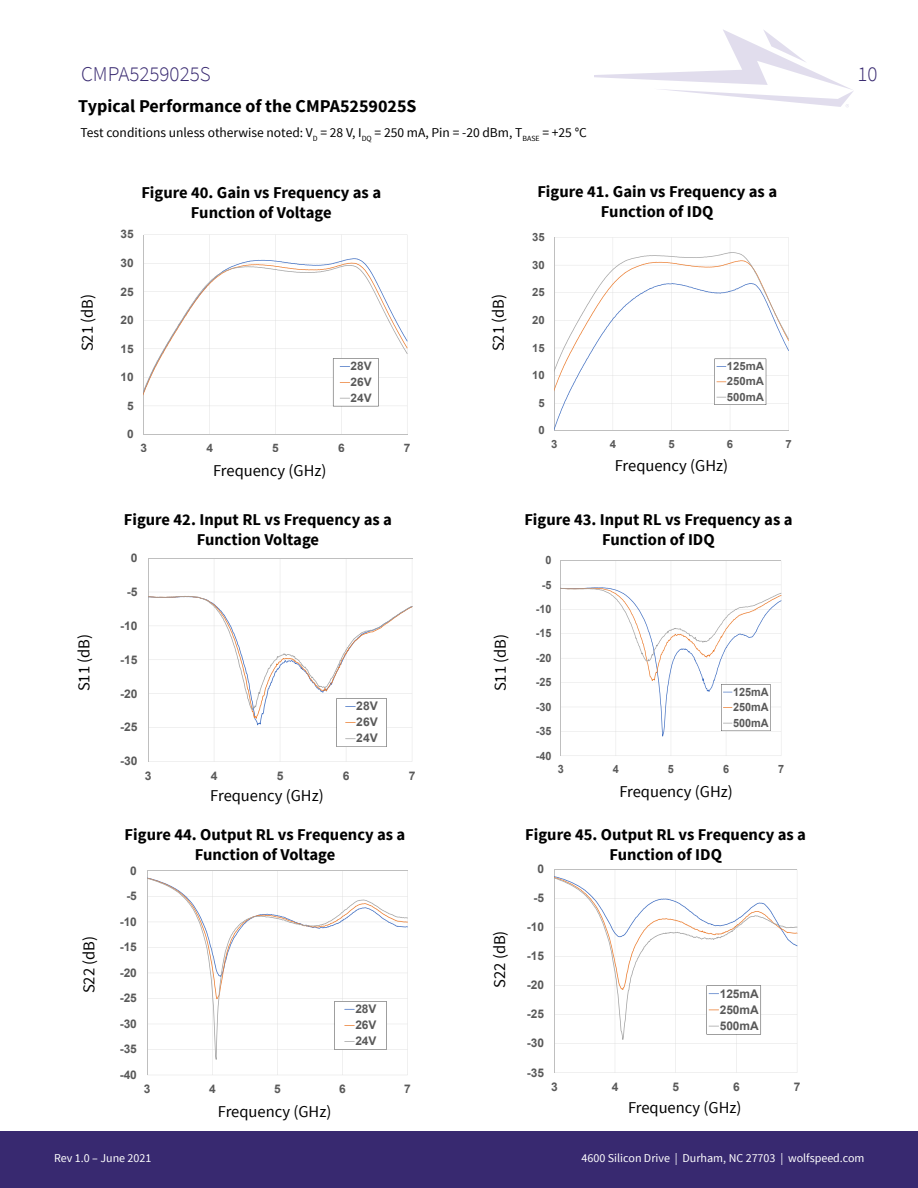
<style>
.page{position:relative;width:918px;height:1188px;background:#fff}
.page>*{position:absolute;margin:0;border:0;box-sizing:border-box;transform-origin:0 0}
.t1{font:300 21px "Source Sans Pro";color:#382970}
.t2{font:700 18px "Source Sans Pro";color:#000}
.t3{font:700 16.5px/19.8px "Source Sans Pro";color:#000;text-align:center}
.t4{font:16.5px "Source Sans Pro";color:#000}
.t5{font:13.5px "Source Sans Pro";color:#000}
.t6{font:12px "Source Sans Pro";color:#fff}
.t7{font:700 12px/16.2px "Arial";color:#595959;text-align:justify}
.t8{font:700 11.85px/16px "Arial";color:#595959;text-align:justify}
.t9{font:700 11.7px/15.8px "Arial";color:#595959;text-align:justify}
.t10{font:700 11.4px/15.5px "Arial";color:#595959;text-align:justify;scale:.95 1}
.t11{font:700 11.25px/15.3px "Arial";color:#595959;text-align:justify}
</style>
<div class="page">
<svg style="left:594px;top:29px;width:259px;height:78px"></svg>
<div style="left:0;top:1131px;width:918px;height:57px;background:#382970"></div>
<svg style="left:148px;top:558px;width:265px;height:204px"></svg>
<svg style="left:554px;top:237px;width:235px;height:194px"></svg>
<svg style="left:560px;top:560px;width:222px;height:196px"></svg>
<svg style="left:147px;top:870px;width:261px;height:205px"></svg>
<svg style="left:554px;top:869px;width:244px;height:204px"></svg>
<svg style="left:143px;top:234px;width:265px;height:201px"></svg>
<p class="t1" style="left:81px;top:61px;width:131px">CMPA5259025S</p>
<p class="t1" style="left:857px;top:66px;width:22px">10</p>
<p class="t2" style="left:78px;top:99px;width:340px">Typical Performance of the CMPA5259025S</p>
<p class="t5" style="left:80px;top:127px;width:508px">Test conditions unless otherwise noted: V<sub>D</sub> = 28 V, I<sub>DQ</sub> = 250 mA, Pin = -20 dBm, T<sub>BASE</sub> = +25 °C</p>
<p class="t4" style="left:81px;top:351px;width:59px;rotate:-90deg">S21 (dB)</p>
<p class="t4" style="left:77px;top:691px;width:59px;rotate:-90deg">S11 (dB)</p>
<p class="t4" style="left:82px;top:993px;width:59px;rotate:-90deg">S22 (dB)</p>
<p class="t9" style="left:120px;top:228px;width:15px">35</p>
<p class="t9" style="left:120px;top:256px;width:15px">30</p>
<p class="t9" style="left:120px;top:285px;width:15px">25</p>
<p class="t9" style="left:120px;top:313px;width:15px">20</p>
<p class="t9" style="left:120px;top:342px;width:15px">15</p>
<p class="t9" style="left:120px;top:370px;width:15px">10</p>
<p class="t9" style="left:127px;top:399px;width:8px">5</p>
<p class="t9" style="left:127px;top:427px;width:8px">0</p>
<p class="t3" style="left:141px;top:184px;width:241px">Figure 40. Gain vs Frequency as a<br>Function of Voltage</p>
<p class="t9" style="left:351px;top:359px;width:23px">28V 26V 24V</p>
<p class="t9" style="left:141px;top:441px;width:8px">3</p>
<p class="t9" style="left:206px;top:441px;width:8px">4</p>
<p class="t9" style="left:272px;top:441px;width:8px">5</p>
<p class="t9" style="left:338px;top:441px;width:8px">6</p>
<p class="t9" style="left:404px;top:441px;width:8px">7</p>
<p class="t4" style="left:213px;top:460px;width:115px">Frequency (GHz)</p>
<p class="t3" style="left:124px;top:511px;width:270px">Figure 42. Input RL vs Frequency as a<br>Function Voltage</p>
<p class="t8" style="left:131px;top:551px;width:8px">0</p>
<p class="t8" style="left:127px;top:585px;width:12px">-5</p>
<p class="t8" style="left:120px;top:619px;width:19px">-10</p>
<p class="t8" style="left:120px;top:653px;width:19px">-15</p>
<p class="t8" style="left:120px;top:686px;width:19px">-20</p>
<p class="t8" style="left:120px;top:720px;width:19px">-25</p>
<p class="t8" style="left:120px;top:754px;width:19px">-30</p>
<p class="t8" style="left:356px;top:699px;width:23px">28V 26V 24V</p>
<p class="t8" style="left:145px;top:768px;width:8px">3</p>
<p class="t8" style="left:211px;top:768px;width:8px">4</p>
<p class="t8" style="left:277px;top:768px;width:8px">5</p>
<p class="t8" style="left:343px;top:768px;width:8px">6</p>
<p class="t8" style="left:409px;top:768px;width:8px">7</p>
<p class="t4" style="left:210px;top:785px;width:115px">Frequency (GHz)</p>
<p class="t3" style="left:125px;top:825px;width:282px">Figure 44. Output RL vs Frequency as a<br>Function of Voltage</p>
<p class="t8" style="left:130px;top:864px;width:8px">0</p>
<p class="t8" style="left:126px;top:889px;width:12px">-5</p>
<p class="t8" style="left:120px;top:915px;width:19px">-10</p>
<p class="t8" style="left:120px;top:940px;width:19px">-15</p>
<p class="t8" style="left:120px;top:966px;width:19px">-20</p>
<p class="t8" style="left:120px;top:991px;width:19px">-25</p>
<p class="t8" style="left:120px;top:1017px;width:19px">-30</p>
<p class="t8" style="left:120px;top:1042px;width:19px">-35</p>
<p class="t8" style="left:120px;top:1068px;width:19px">-40</p>
<p class="t8" style="left:355px;top:1002px;width:23px">28V 26V 24V</p>
<p class="t8" style="left:144px;top:1082px;width:8px">3</p>
<p class="t8" style="left:209px;top:1082px;width:8px">4</p>
<p class="t8" style="left:274px;top:1082px;width:8px">5</p>
<p class="t8" style="left:339px;top:1082px;width:8px">6</p>
<p class="t8" style="left:404px;top:1082px;width:8px">7</p>
<p class="t4" style="left:218px;top:1101px;width:115px">Frequency (GHz)</p>
<p class="t4" style="left:492px;top:351px;width:59px;rotate:-90deg">S21 (dB)</p>
<p class="t4" style="left:494px;top:691px;width:59px;rotate:-90deg">S11 (dB)</p>
<p class="t4" style="left:493px;top:988px;width:59px;rotate:-90deg">S22 (dB)</p>
<p class="t3" style="left:537px;top:183px;width:241px">Figure 41. Gain vs Frequency as a<br>Function of IDQ</p>
<p class="t11" style="left:532px;top:231px;width:14px">35</p>
<p class="t11" style="left:532px;top:258px;width:14px">30</p>
<p class="t11" style="left:532px;top:286px;width:14px">25</p>
<p class="t11" style="left:532px;top:313px;width:14px">20</p>
<p class="t11" style="left:532px;top:341px;width:14px">15</p>
<p class="t11" style="left:532px;top:369px;width:14px">10</p>
<p class="t11" style="left:538px;top:396px;width:8px">5</p>
<p class="t11" style="left:538px;top:424px;width:8px">0</p>
<p class="t11" style="left:727px;top:360px;width:39px">125mA 250mA 500mA</p>
<p class="t11" style="left:551px;top:437px;width:8px">3</p>
<p class="t11" style="left:610px;top:437px;width:8px">4</p>
<p class="t11" style="left:668px;top:437px;width:8px">5</p>
<p class="t11" style="left:727px;top:437px;width:8px">6</p>
<p class="t11" style="left:785px;top:437px;width:8px">7</p>
<p class="t4" style="left:615px;top:455px;width:115px">Frequency (GHz)</p>
<p class="t3" style="left:524px;top:511px;width:270px">Figure 43. Input RL vs Frequency as a<br>Function of IDQ</p>
<p class="t10" style="left:545px;top:553px;width:8px">0</p>
<p class="t10" style="left:542px;top:578px;width:12px">-5</p>
<p class="t10" style="left:536px;top:602px;width:18px">-10</p>
<p class="t10" style="left:536px;top:627px;width:18px">-15</p>
<p class="t10" style="left:536px;top:651px;width:18px">-20</p>
<p class="t10" style="left:536px;top:676px;width:18px">-25</p>
<p class="t10" style="left:536px;top:700px;width:18px">-30</p>
<p class="t10" style="left:536px;top:724px;width:18px">-35</p>
<p class="t10" style="left:536px;top:749px;width:18px">-40</p>
<p class="t10" style="left:733px;top:685px;width:39px">125mA 250mA 500mA</p>
<p class="t10" style="left:558px;top:762px;width:8px">3</p>
<p class="t10" style="left:613px;top:762px;width:8px">4</p>
<p class="t10" style="left:668px;top:762px;width:8px">5</p>
<p class="t10" style="left:723px;top:762px;width:8px">6</p>
<p class="t10" style="left:778px;top:762px;width:8px">7</p>
<p class="t4" style="left:619px;top:781px;width:115px">Frequency (GHz)</p>
<p class="t3" style="left:525px;top:825px;width:282px">Figure 45. Output RL vs Frequency as a<br>Function of IDQ</p>
<p class="t7" style="left:537px;top:862px;width:8px">0</p>
<p class="t7" style="left:533px;top:891px;width:12px">-5</p>
<p class="t7" style="left:527px;top:920px;width:19px">-10</p>
<p class="t7" style="left:527px;top:949px;width:19px">-15</p>
<p class="t7" style="left:527px;top:978px;width:19px">-20</p>
<p class="t7" style="left:527px;top:1007px;width:19px">-25</p>
<p class="t7" style="left:527px;top:1036px;width:19px">-30</p>
<p class="t7" style="left:527px;top:1065px;width:19px">-35</p>
<p class="t7" style="left:720px;top:986px;width:41px">125mA 250mA 500mA</p>
<p class="t7" style="left:551px;top:1080px;width:8px">3</p>
<p class="t7" style="left:612px;top:1080px;width:8px">4</p>
<p class="t7" style="left:672px;top:1080px;width:8px">5</p>
<p class="t7" style="left:733px;top:1080px;width:8px">6</p>
<p class="t7" style="left:794px;top:1080px;width:8px">7</p>
<p class="t4" style="left:628px;top:1097px;width:115px">Frequency (GHz)</p>
<p class="t6" style="left:54px;top:1153px;width:99px">Rev 1.0 – June 2021</p>
<p class="t6" style="left:582px;top:1153px;width:284px">4600 Silicon Drive | Durham, NC 27703 | wolfspeed.com</p>
</div>
